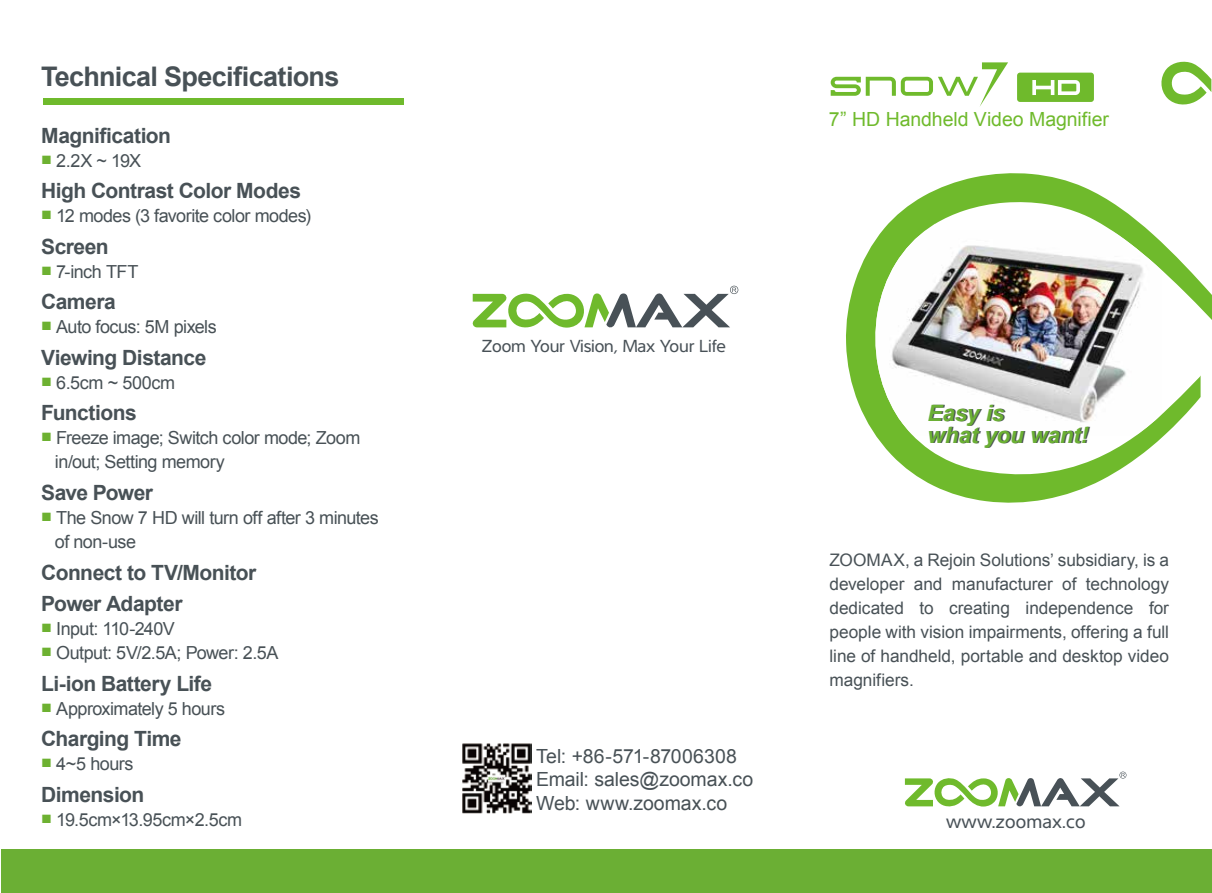
<style>
.page{position:relative;width:1212px;height:893px;background:#fff}
.page>*{position:absolute;margin:0;border:0;box-sizing:border-box;transform-origin:0 0}
.t1{font:700 27px "Arial";letter-spacing:-.025em;color:#485156}
.t2{font:italic 700 22.5px/22.5px "Arial";letter-spacing:-.01em;color:#6baf34}
.t3{font:700 21px/31.5px "Arial";letter-spacing:-.025em;color:#485156}
.t4{font:19.5px/23.4px "Arial";letter-spacing:-.005em;color:#485156}
.t5{font:19.5px "Arial";letter-spacing:-.005em;color:#6fba2c}
.t6{font:19.5px "Interval Sans Pro";letter-spacing:.01em;color:#485157}
.t7{font:18px/24px "Arial";letter-spacing:-.03em;color:#485156}
.t8{font:18px "Interval Sans Pro";letter-spacing:-.01em;color:#485157}
.t9{font:17.25px/24px "Arial";letter-spacing:-.005em;color:#485156;text-align:justify}
</style>
<div class="page">
<svg style="left:846px;top:173px;width:265px;height:330px"></svg>
<svg style="left:1161px;top:61px;width:50px;height:44px"></svg>
<svg style="left:874px;top:202px;width:338px;height:273px"></svg>
<img style="left:874px;top:231px;width:287px;height:204px">
<div style="left:1px;top:849px;width:1211px;height:44px;background:#6baf34"></div>
<div style="left:43px;top:98px;width:361px;height:7px;background:#6fba2c"></div>
<svg style="left:472px;top:286px;width:266px;height:42px"></svg>
<svg style="left:831px;top:62px;width:177px;height:45px"></svg>
<svg style="left:1017px;top:73px;width:77px;height:29px;background:#87c550"></svg>
<svg style="left:904px;top:772px;width:222px;height:35px"></svg>
<img style="left:462px;top:743px;width:70px;height:71px">
<h1 class="t1" style="left:41px;top:58px;width:300px">Technical Specifications</h1>
<p class="t3" style="left:41px;top:120px;width:131px">Magnification</p>
<p class="t7" style="left:41px;top:149px;width:101px"><sup>■</sup> 2.2X ~ 19X</p>
<p class="t3" style="left:41px;top:176px;width:261px">High Contrast Color Modes</p>
<p class="t7" style="left:41px;top:204px;width:271px"><sup>■</sup> 12 modes (3 favorite color modes)</p>
<p class="t3" style="left:41px;top:231px;width:69px">Screen</p>
<p class="t7" style="left:41px;top:260px;width:99px"><sup>■</sup> 7-inch TFT</p>
<p class="t3" style="left:41px;top:287px;width:76px">Camera</p>
<p class="t7" style="left:41px;top:315px;width:177px"><sup>■</sup> Auto focus: 5M pixels</p>
<p class="t3" style="left:41px;top:342px;width:167px">Viewing Distance</p>
<p class="t7" style="left:41px;top:371px;width:135px"><sup>■</sup> 6.5cm ~ 500cm</p>
<p class="t3" style="left:41px;top:398px;width:97px">Functions</p>
<p class="t7" style="left:55px;top:426px;width:307px;text-indent:-14px"><sup>■</sup> Freeze image; Switch color mode; Zoom in/out; Setting memory</p>
<p class="t3" style="left:41px;top:477px;width:113px">Save Power</p>
<p class="t7" style="left:55px;top:506px;width:325px;text-indent:-14px"><sup>■</sup> The Snow 7 HD will turn off after 3 minutes of non-use</p>
<p class="t3" style="left:41px;top:557px;width:217px">Connect to TV/Monitor<br>Power Adapter</p>
<p class="t7" style="left:41px;top:617px;width:135px"><sup>■</sup> Input: 110-240V</p>
<p class="t7" style="left:41px;top:641px;width:239px"><sup>■</sup> Output: 5V/2.5A; Power: 2.5A</p>
<p class="t3" style="left:41px;top:668px;width:172px">Li-ion Battery Life</p>
<p class="t7" style="left:41px;top:696px;width:185px"><sup>■</sup> Approximately 5 hours</p>
<p class="t3" style="left:41px;top:723px;width:142px">Charging Time</p>
<p class="t7" style="left:41px;top:752px;width:94px"><sup>■</sup> 4~5 hours</p>
<p class="t3" style="left:41px;top:779px;width:105px">Dimension</p>
<p class="t7" style="left:41px;top:807px;width:202px"><sup>■</sup> 19.5cm×13.95cm×2.5cm</p>
<p class="t5" style="left:829px;top:106px;width:281px">7” HD Handheld Video Magnifier</p>
<p class="t8" style="left:482px;top:332px;width:246px">Zoom Your Vision, Max Your Life</p>
<p class="t4" style="left:536px;top:745px;width:219px">Tel: +86-571-87006308<br>Email: sales@zoomax.co<br>Web: www.zoomax.co</p>
<p class="t2" style="left:927px;top:402px;width:162px">Easy is<br>what you want!</p>
<p class="t9" style="left:829px;top:548px;width:341px">ZOOMAX, a Rejoin Solutions’ subsidiary, is a developer and manufacturer of technology dedicated to creating independence for people with vision impairments, offering a full line of handheld, portable and desktop video magnifiers.</p>
<p class="t6" style="left:946px;top:806px;width:141px">www.zoomax.co</p>
</div>
